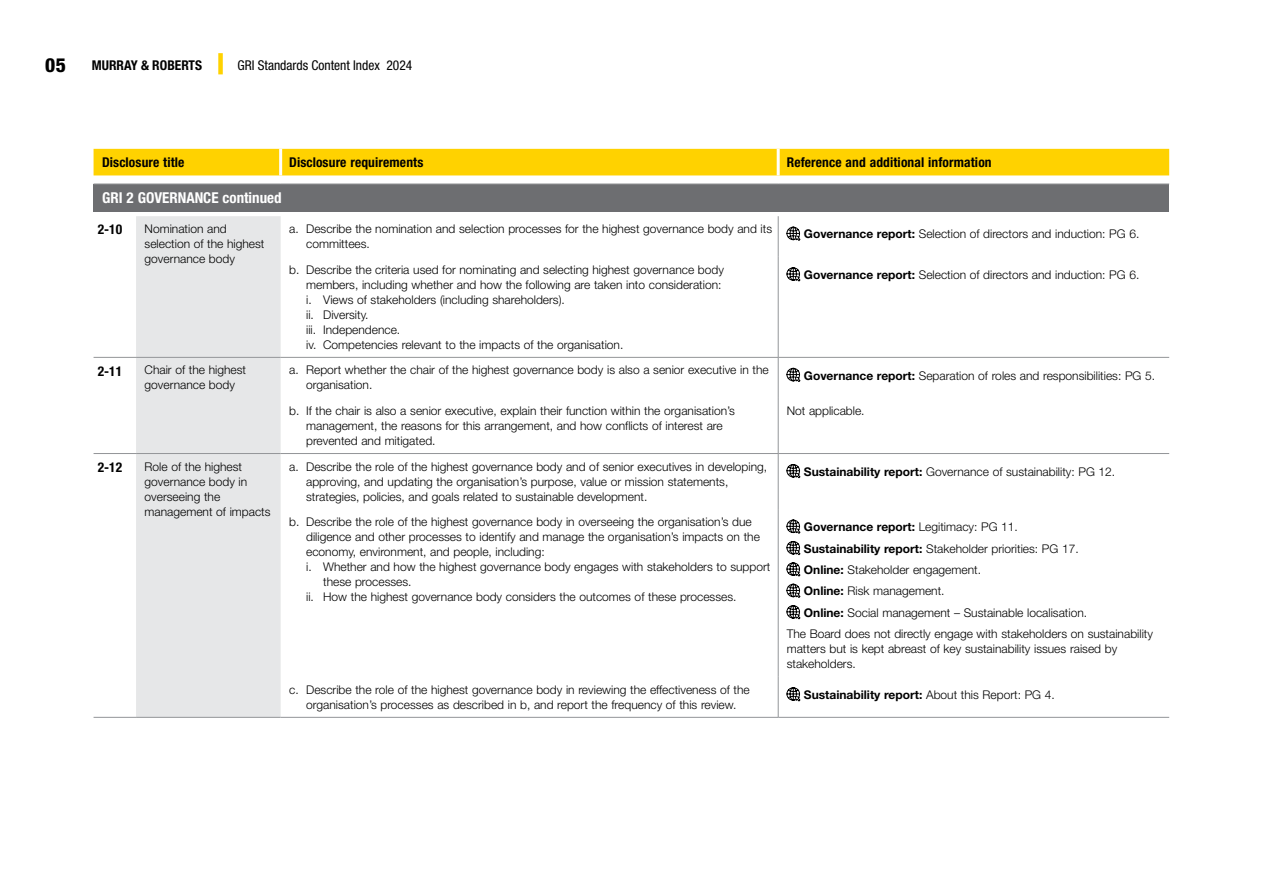
<style>
.page{position:relative;width:1263px;height:893px;background:#fff}
.page>*{position:absolute;margin:0;border:0;box-sizing:border-box;transform-origin:0 0}
.t1{font:800 condensed 19.5px "Helvetica Neue LT Std";color:#000}
.t2{font:700 condensed 15px "Helvetica Neue LT Std";color:#fff}
.t3{font:700 condensed 13.5px "Helvetica Neue LT Std";letter-spacing:.01em;color:#000}
.t4{font:condensed 13.5px "Helvetica Neue LT Std";color:#000}
.t5{font:300 12px/15px "Helvetica Neue LT Std";color:#000}
.t6{font:700 12px "Helvetica Neue LT Std";color:#000}
.s1{font-weight:700}
.s2{font-weight:300}
</style>
<div class="page">
<div style="left:94px;top:149px;width:1075px;height:26px;background:#ffd200"></div>
<div style="left:94px;top:184px;width:1075px;height:28px;background:#6d6e71"></div>
<div style="left:136px;top:216px;width:145px;height:501px;background:#e6e7e8"></div>
<hr style="left:136px;top:357px;width:145px;height:1px;background:#939598">
<hr style="left:94px;top:357px;width:42px;height:1px;background:#939598">
<hr style="left:281px;top:357px;width:497px;height:1px;background:#939598">
<hr style="left:778px;top:357px;width:391px;height:1px;background:#939598">
<hr style="left:94px;top:453px;width:42px;height:1px;background:#939598">
<hr style="left:136px;top:453px;width:145px;height:1px;background:#939598">
<hr style="left:281px;top:453px;width:497px;height:1px;background:#939598">
<hr style="left:778px;top:453px;width:391px;height:1px;background:#939598">
<hr style="left:94px;top:717px;width:42px;height:1px;background:#939598">
<hr style="left:136px;top:717px;width:145px;height:1px;background:#939598">
<hr style="left:281px;top:717px;width:497px;height:1px;background:#939598">
<hr style="left:778px;top:717px;width:391px;height:1px;background:#939598">
<hr style="left:279px;top:149px;width:3px;height:26px;background:#fff">
<hr style="left:777px;top:149px;width:3px;height:26px;background:#fff">
<hr style="left:94px;top:184px;width:42px;height:1px;background:#939598">
<hr style="left:136px;top:184px;width:145px;height:1px;background:#939598">
<hr style="left:281px;top:184px;width:497px;height:1px;background:#939598">
<hr style="left:778px;top:184px;width:391px;height:1px;background:#939598">
<hr style="left:778px;top:216px;width:1px;height:41px;background:#939598">
<hr style="left:778px;top:257px;width:1px;height:100px;background:#939598">
<hr style="left:778px;top:358px;width:1px;height:40px;background:#939598">
<hr style="left:778px;top:398px;width:1px;height:55px;background:#939598">
<hr style="left:778px;top:454px;width:1px;height:55px;background:#939598">
<hr style="left:778px;top:509px;width:1px;height:168px;background:#939598">
<hr style="left:778px;top:677px;width:1px;height:40px;background:#939598">
<svg style="left:786px;top:227px;width:15px;height:14px"></svg>
<svg style="left:786px;top:267px;width:15px;height:15px"></svg>
<svg style="left:786px;top:368px;width:15px;height:14px"></svg>
<svg style="left:786px;top:464px;width:15px;height:14px"></svg>
<svg style="left:786px;top:520px;width:15px;height:14px"></svg>
<svg style="left:786px;top:541px;width:15px;height:14px"></svg>
<svg style="left:786px;top:562px;width:15px;height:15px"></svg>
<svg style="left:786px;top:584px;width:15px;height:14px"></svg>
<svg style="left:786px;top:605px;width:15px;height:14px"></svg>
<svg style="left:786px;top:687px;width:15px;height:15px"></svg>
<div style="left:218px;top:55px;width:5px;height:17px;background:#ffd200"></div>
<h1 class="t1" style="left:45px;top:53px;width:22px">05</h1>
<p class="t3" style="left:92px;top:57px;width:112px">MURRAY &amp; ROBERTS</p>
<p class="t4" style="left:237px;top:57px;width:176px">GRI Standards Content Index 2024</p>
<p class="t3" style="left:102px;top:154px;width:84px">Disclosure title</p>
<p class="t3" style="left:289px;top:154px;width:136px">Disclosure requirements</p>
<p class="t3" style="left:787px;top:154px;width:206px">Reference and additional information</p>
<p class="t2" style="left:102px;top:189px;width:181px">GRI 2 GOVERNANCE continued</p>
<p class="t3" style="left:98px;top:221px;width:26px">2-10</p>
<p class="t5" style="left:145px;top:221px;width:121px">Nomination and selection of the highest governance body</p>
<p class="t5" style="left:306px;top:221px;width:467px;text-indent:-17px">a. Describe the nomination and selection processes for the highest governance body and its committees.</p>
<p class="t5" style="left:804px;top:226px;width:337px"><span class="s1">Governance report:</span> Selection of directors and induction: PG 6.</p>
<p class="t5" style="left:306px;top:262px;width:419px;text-indent:-17px">b. Describe the criteria used for nominating and selecting highest governance body members, including whether and how the following are taken into consideration: i. Views of stakeholders (including shareholders).<br>ii. Diversity.<br>iii. Independence.<br>iv. Competencies relevant to the impacts of the organisation.</p>
<p class="t5" style="left:804px;top:267px;width:337px"><span class="s1">Governance report:</span> Selection of directors and induction: PG 6.</p>
<p class="t3" style="left:98px;top:363px;width:26px">2-11</p>
<p class="t5" style="left:145px;top:362px;width:103px">Chair of the highest governance body</p>
<p class="t5" style="left:306px;top:362px;width:464px;text-indent:-17px">a. Report whether the chair of the highest governance body is also a senior executive in the organisation.</p>
<p class="t5" style="left:804px;top:368px;width:353px"><span class="s1">Governance report:</span> Separation of roles and responsibilities: PG 5.</p>
<p class="t5" style="left:306px;top:403px;width:430px;text-indent:-17px">b. If the chair is also a senior executive, explain their function within the organisation’s management, the reasons for this arrangement, and how conflicts of interest are prevented and mitigated.</p>
<p class="t5" style="left:787px;top:403px;width:79px">Not applicable.</p>
<p class="t3" style="left:98px;top:459px;width:26px">2-12</p>
<p class="t5" style="left:145px;top:459px;width:128px">Role of the highest governance body in overseeing the management of impacts</p>
<p class="t5" style="left:306px;top:459px;width:462px;text-indent:-17px">a. Describe the role of the highest governance body and of senior executives in developing, approving, and updating the organisation’s purpose, value or mission statements, strategies, policies, and goals related to sustainable development.</p>
<p class="t5" style="left:804px;top:464px;width:313px"><span class="s1">Sustainability report:</span> Governance of sustainability: PG 12.</p>
<p class="t5" style="left:289px;top:514px;width:464px">b. Describe the role of the highest governance body in overseeing the organisation’s due</p>
<p class="t5" style="left:306px;top:529px;width:455px">diligence and other processes to identify and manage the organisation’s impacts on the</p>
<p class="t5" style="left:306px;top:544px;width:240px">economy, environment, and people, including:</p>
<p class="t5" style="left:306px;top:559px;width:466px">i. Whether and how the highest governance body engages with stakeholders to support</p>
<p class="t5" style="left:323px;top:574px;width:90px">these processes.</p>
<p class="t5" style="left:306px;top:589px;width:432px">ii. How the highest governance body considers the outcomes of these processes.</p>
<p class="t6" style="left:804px;top:520px;width:216px">Governance report: <span class="s2">Legitimacy: PG 11.</span></p>
<p class="t5" style="left:804px;top:541px;width:276px"><span class="s1">Sustainability report:</span> Stakeholder priorities: PG 17.</p>
<p class="t5" style="left:804px;top:562px;width:179px"><span class="s1">Online:</span> Stakeholder engagement.</p>
<p class="t5" style="left:804px;top:583px;width:142px"><span class="s1">Online:</span> Risk management.</p>
<p class="t5" style="left:804px;top:605px;width:285px"><span class="s1">Online:</span> Social management – Sustainable localisation.</p>
<p class="t5" style="left:787px;top:626px;width:368px">The Board does not directly engage with stakeholders on sustainability</p>
<p class="t5" style="left:787px;top:641px;width:332px">matters but is kept abreast of key sustainability issues raised by stakeholders.</p>
<p class="t5" style="left:289px;top:682px;width:462px;text-align:center">c. Describe the role of the highest governance body in reviewing the effectiveness of the organisation’s processes as described in b, and report the frequency of this review.</p>
<p class="t6" style="left:804px;top:687px;width:252px">Sustainability report: <span class="s2">About this Report: PG 4.</span></p>
</div>
